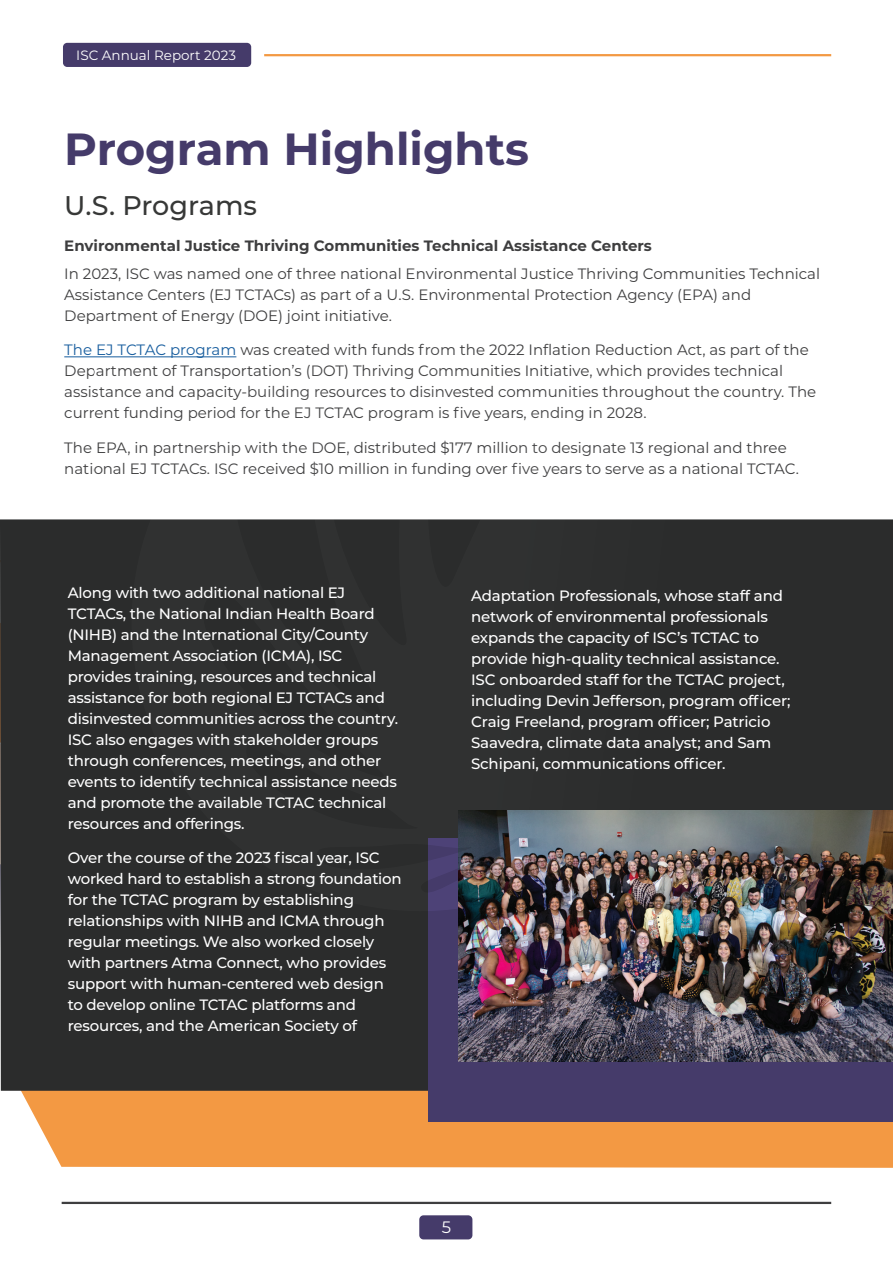
<style>
.page{position:relative;width:893px;height:1263px;background:#fff}
.page>*{position:absolute;margin:0;border:0;box-sizing:border-box;transform-origin:0 0}
.t1{font:700 45px "Montserrat";color:#453b6a}
.t2{font:500 27px "Montserrat";color:#373837}
.t3{font:16.5px "Montserrat";color:#fff}
.t4{font:500 15px/21px "Montserrat";letter-spacing:-.015em;color:#fff}
.t5{font:15px/21px "Montserrat";color:#3e3e3f}
.t6{font:700 15px "Montserrat";color:#3e3e3f}
.t7{font:13.5px "Montserrat";color:#fff}
.s1{color:#175d9e}
</style>
<div class="page">
<hr style="left:64px;top:356px;width:172px;height:1px;background:#175d9e">
<div style="left:21px;top:1091px;width:872px;height:77px;background:#f39943"></div>
<div style="left:0;top:519px;width:893px;height:572px;background:#2b2c2c"></div>
<div style="left:429px;top:838px;width:464px;height:283px;background:#453b6a"></div>
<img style="left:458px;top:810px;width:435px;height:251px">
<svg style="left:95px;top:356px;width:650px;height:592px;fill:#303131"></svg>
<div style="left:63px;top:43px;width:188px;height:24px;background:#453b6a;border-radius:4px"></div>
<div style="left:419px;top:1215px;width:53px;height:24px;background:#453b6a;border-radius:4px"></div>
<hr style="left:264px;top:54px;width:567px;height:2px;background:#f39943">
<hr style="left:62px;top:1202px;width:769px;height:2px;background:#3e3e3f">
<p class="t7" style="left:76px;top:46px;width:161px">ISC Annual Report 2023</p>
<h1 class="t1" style="left:64px;top:116px;width:466px">Program Highlights</h1>
<h2 class="t2" style="left:64px;top:187px;width:194px">U.S. Programs</h2>
<p class="t6" style="left:64px;top:235px;width:589px">Environmental Justice Thriving Communities Technical Assistance Centers</p>
<p class="t5" style="left:64px;top:262px;width:757px">In 2023, ISC was named one of three national Environmental Justice Thriving Communities Technical<br>Assistance Centers (EJ TCTACs) as part of a U.S. Environmental Protection Agency (EPA) and<br>Department of Energy (DOE) joint initiative.</p>
<p class="t5" style="left:64px;top:339px;width:753px"><span class="s1">The EJ TCTAC program</span> was created with funds from the 2022 Inflation Reduction Act, as part of the Department of Transportation’s (DOT) Thriving Communities Initiative, which provides technical assistance and capacity-building resources to disinvested communities throughout the country. The current funding period for the EJ TCTAC program is five years, ending in 2028.</p>
<p class="t5" style="left:64px;top:436px;width:736px">The EPA, in partnership with the DOE, distributed $177 million to designate 13 regional and three national EJ TCTACs. ISC received $10 million in funding over five years to serve as a national TCTAC.</p>
<p class="t4" style="left:68px;top:581px;width:332px">Along with two additional national EJ TCTACs, the National Indian Health Board (NIHB) and the International City/County Management Association (ICMA), ISC provides training, resources and technical assistance for both regional EJ TCTACs and disinvested communities across the country.<br>ISC also engages with stakeholder groups through conferences, meetings, and other events to identify technical assistance needs and promote the available TCTAC technical resources and offerings.</p>
<p class="t4" style="left:68px;top:847px;width:335px">Over the course of the 2023 fiscal year, ISC worked hard to establish a strong foundation for the TCTAC program by establishing relationships with NIHB and ICMA through regular meetings. We also worked closely with partners Atma Connect, who provides support with human-centered web design to develop online TCTAC platforms and resources, and the American Society of</p>
<p class="t4" style="left:471px;top:584px;width:321px">Adaptation Professionals, whose staff and network of environmental professionals expands the capacity of ISC’s TCTAC to provide high-quality technical assistance.<br>ISC onboarded staff for the TCTAC project, including Devin Jefferson, program officer; Craig Freeland, program officer; Patricio Saavedra, climate data analyst; and Sam Schipani, communications officer.</p>
<p class="t3" style="left:442px;top:1216px;width:11px">5</p>
</div>
